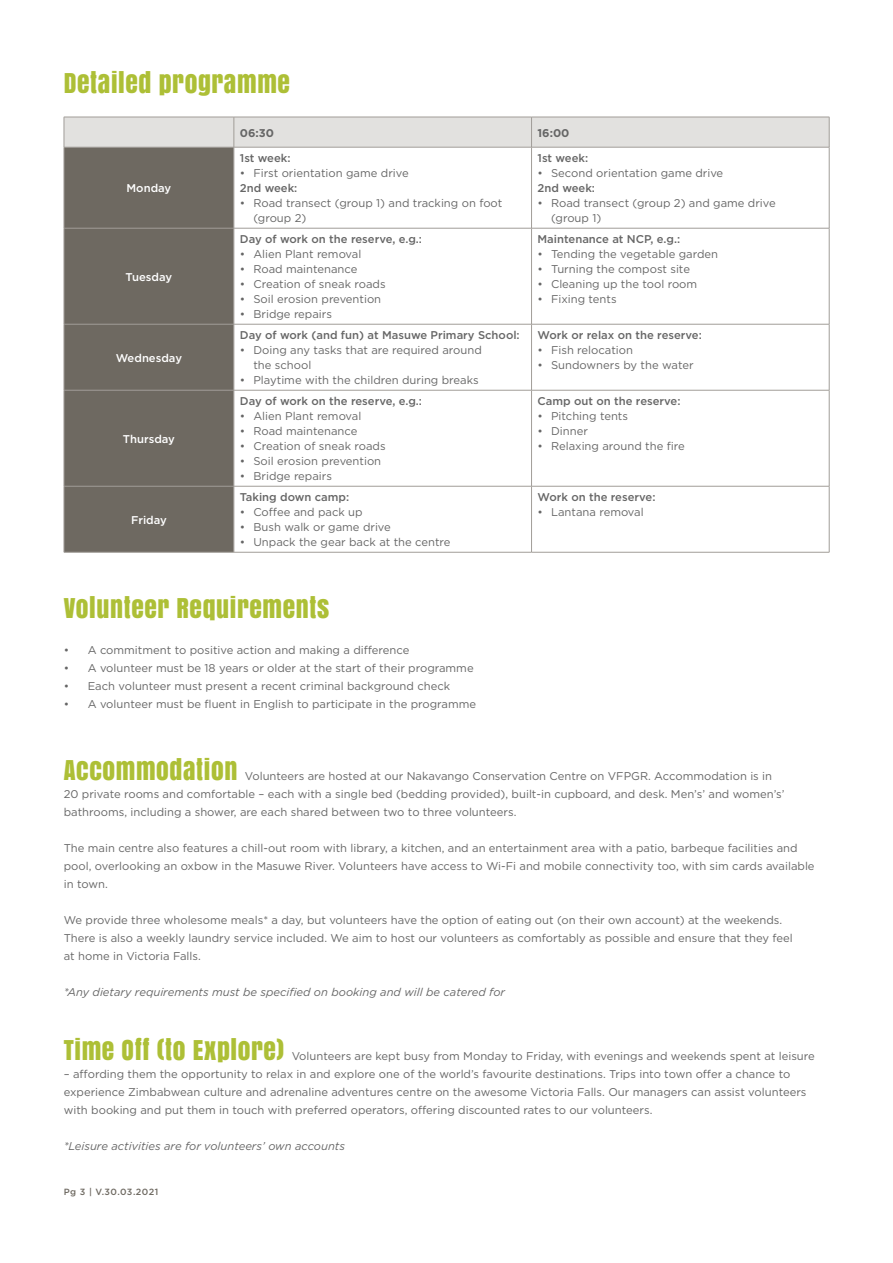
<style>
.page{position:relative;width:893px;height:1263px;background:#fff}
.page>*{position:absolute;margin:0;border:0;box-sizing:border-box;transform-origin:0 0}
.t1{font:25.5px "Anton";letter-spacing:.025em;color:#adbf36}
.t2{font:11.25px/18px "Gotham";color:#666}
.t3{font:500 11.25px "Gotham";color:#666}
.t4{font:italic 11.25px "Gotham";color:#666}
.t5{font:500 11.25px "Gotham";color:#fff}
.t6{font:700 11.25px "Gotham";color:#666}
.t7{font:500 9px "Gotham";letter-spacing:.05em;color:#6e6961}
</style>
<div class="page">
<div style="left:65px;top:118px;width:764px;height:29px;background:#e2e1df"></div>
<div style="left:65px;top:148px;width:169px;height:404px;background:#6e6961"></div>
<svg style="left:235px;top:148px;width:594px;height:404px"></svg>
<hr style="left:64px;top:117px;width:170px;height:1px;background:#a19d98">
<hr style="left:64px;top:117px;width:1px;height:30px;background:#a19d98">
<hr style="left:234px;top:117px;width:297px;height:1px;background:#a19d98">
<hr style="left:234px;top:117px;width:1px;height:30px;background:#a19d98">
<hr style="left:531px;top:117px;width:298px;height:1px;background:#a19d98">
<hr style="left:531px;top:117px;width:1px;height:30px;background:#a19d98">
<hr style="left:829px;top:117px;width:1px;height:30px;background:#a19d98">
<hr style="left:64px;top:147px;width:170px;height:1px;background:#a19d98">
<hr style="left:64px;top:147px;width:1px;height:81px;background:#a19d98">
<hr style="left:234px;top:147px;width:297px;height:1px;background:#a19d98">
<hr style="left:234px;top:147px;width:1px;height:81px;background:#a19d98">
<hr style="left:531px;top:147px;width:298px;height:1px;background:#a19d98">
<hr style="left:531px;top:147px;width:1px;height:81px;background:#a19d98">
<hr style="left:829px;top:147px;width:1px;height:81px;background:#a19d98">
<hr style="left:64px;top:228px;width:170px;height:1px;background:#a19d98">
<hr style="left:64px;top:228px;width:1px;height:96px;background:#a19d98">
<hr style="left:234px;top:228px;width:297px;height:1px;background:#a19d98">
<hr style="left:234px;top:228px;width:1px;height:96px;background:#a19d98">
<hr style="left:531px;top:228px;width:298px;height:1px;background:#a19d98">
<hr style="left:531px;top:228px;width:1px;height:96px;background:#a19d98">
<hr style="left:829px;top:228px;width:1px;height:96px;background:#a19d98">
<hr style="left:64px;top:324px;width:170px;height:1px;background:#a19d98">
<hr style="left:64px;top:324px;width:1px;height:66px;background:#a19d98">
<hr style="left:234px;top:324px;width:297px;height:1px;background:#a19d98">
<hr style="left:234px;top:324px;width:1px;height:66px;background:#a19d98">
<hr style="left:531px;top:324px;width:298px;height:1px;background:#a19d98">
<hr style="left:531px;top:324px;width:1px;height:66px;background:#a19d98">
<hr style="left:829px;top:324px;width:1px;height:66px;background:#a19d98">
<hr style="left:64px;top:390px;width:170px;height:1px;background:#a19d98">
<hr style="left:64px;top:390px;width:1px;height:96px;background:#a19d98">
<hr style="left:234px;top:390px;width:297px;height:1px;background:#a19d98">
<hr style="left:234px;top:390px;width:1px;height:96px;background:#a19d98">
<hr style="left:531px;top:390px;width:298px;height:1px;background:#a19d98">
<hr style="left:531px;top:390px;width:1px;height:96px;background:#a19d98">
<hr style="left:829px;top:390px;width:1px;height:96px;background:#a19d98">
<hr style="left:64px;top:486px;width:170px;height:1px;background:#a19d98">
<hr style="left:64px;top:486px;width:1px;height:66px;background:#a19d98">
<hr style="left:234px;top:486px;width:297px;height:1px;background:#a19d98">
<hr style="left:234px;top:486px;width:1px;height:66px;background:#a19d98">
<hr style="left:531px;top:486px;width:298px;height:1px;background:#a19d98">
<hr style="left:531px;top:486px;width:1px;height:66px;background:#a19d98">
<hr style="left:829px;top:486px;width:1px;height:66px;background:#a19d98">
<hr style="left:64px;top:552px;width:170px;height:1px;background:#a19d98">
<hr style="left:234px;top:552px;width:297px;height:1px;background:#a19d98">
<hr style="left:531px;top:552px;width:298px;height:1px;background:#a19d98">
<h1 class="t1" style="left:64px;top:63px;width:228px">DETAILED PROGRAMME</h1>
<p class="t6" style="left:240px;top:125px;width:36px">06:30</p>
<p class="t6" style="left:537px;top:125px;width:33px">16:00</p>
<p class="t5" style="left:127px;top:181px;width:46px">Monday</p>
<p class="t5" style="left:126px;top:269px;width:48px">Tuesday</p>
<p class="t5" style="left:116px;top:350px;width:68px">Wednesday</p>
<p class="t5" style="left:123px;top:431px;width:54px">Thursday</p>
<p class="t5" style="left:131px;top:512px;width:37px">Friday</p>
<p class="t3" style="left:240px;top:151px;width:52px">1st week:</p>
<p class="t2" style="left:240px;top:164px;width:170px">• First orientation game drive</p>
<p class="t3" style="left:240px;top:181px;width:59px">2nd week:</p>
<p class="t2" style="left:253px;top:195px;width:251px;line-height:15px;text-indent:-14px">• Road transect (group 1) and tracking on foot (group 2)</p>
<p class="t3" style="left:240px;top:232px;width:184px">Day of work on the reserve, e.g.:</p>
<p class="t2" style="left:240px;top:245px;width:123px">• Alien Plant removal</p>
<p class="t2" style="left:240px;top:260px;width:119px">• Road maintenance</p>
<p class="t2" style="left:240px;top:275px;width:147px">• Creation of sneak roads</p>
<p class="t2" style="left:240px;top:290px;width:143px">• Soil erosion prevention</p>
<p class="t2" style="left:240px;top:305px;width:94px">• Bridge repairs</p>
<p class="t3" style="left:240px;top:328px;width:281px">Day of work (and fun) at Masuwe Primary School:</p>
<p class="t2" style="left:253px;top:342px;width:230px;line-height:15px;text-indent:-14px">• Doing any tasks that are required around the school</p>
<p class="t2" style="left:240px;top:371px;width:240px">• Playtime with the children during breaks</p>
<p class="t3" style="left:240px;top:394px;width:184px">Day of work on the reserve, e.g.:</p>
<p class="t2" style="left:240px;top:407px;width:123px">• Alien Plant removal</p>
<p class="t2" style="left:240px;top:422px;width:119px">• Road maintenance</p>
<p class="t2" style="left:240px;top:437px;width:147px">• Creation of sneak roads</p>
<p class="t2" style="left:240px;top:452px;width:143px">• Soil erosion prevention</p>
<p class="t2" style="left:240px;top:467px;width:94px">• Bridge repairs</p>
<p class="t3" style="left:240px;top:490px;width:111px">Taking down camp:</p>
<p class="t2" style="left:240px;top:503px;width:124px">• Coffee and pack up</p>
<p class="t2" style="left:240px;top:518px;width:152px">• Bush walk or game drive</p>
<p class="t2" style="left:240px;top:533px;width:212px">• Unpack the gear back at the centre</p>
<p class="t3" style="left:538px;top:151px;width:52px">1st week:</p>
<p class="t2" style="left:538px;top:164px;width:187px">• Second orientation game drive</p>
<p class="t3" style="left:538px;top:181px;width:59px">2nd week:</p>
<p class="t2" style="left:551px;top:195px;width:226px;line-height:15px;text-indent:-14px">• Road transect (group 2) and game drive (group 1)</p>
<p class="t3" style="left:538px;top:232px;width:144px">Maintenance at NCP, e.g.:</p>
<p class="t2" style="left:538px;top:245px;width:182px">• Tending the vegetable garden</p>
<p class="t2" style="left:538px;top:260px;width:154px">• Turning the compost site</p>
<p class="t2" style="left:538px;top:275px;width:161px">• Cleaning up the tool room</p>
<p class="t2" style="left:538px;top:290px;width:81px">• Fixing tents</p>
<p class="t3" style="left:538px;top:328px;width:166px">Work or relax on the reserve:</p>
<p class="t2" style="left:538px;top:341px;width:97px">• Fish relocation</p>
<p class="t2" style="left:538px;top:356px;width:158px">• Sundowners by the water</p>
<p class="t3" style="left:538px;top:394px;width:144px">Camp out on the reserve:</p>
<p class="t2" style="left:538px;top:407px;width:92px">• Pitching tents</p>
<p class="t2" style="left:538px;top:422px;width:52px">• Dinner</p>
<p class="t2" style="left:538px;top:437px;width:149px">• Relaxing around the fire</p>
<p class="t3" style="left:538px;top:490px;width:119px">Work on the reserve:</p>
<p class="t2" style="left:538px;top:503px;width:108px">• Lantana removal</p>
<h1 class="t1" style="left:64px;top:588px;width:267px">VOLUNTEER REQUIREMENTS</h1>
<p class="t2" style="left:64px;top:641px;width:347px">• A commitment to positive action and making a difference</p>
<p class="t2" style="left:64px;top:659px;width:411px">• A volunteer must be 18 years or older at the start of their programme</p>
<p class="t2" style="left:64px;top:677px;width:388px">• Each volunteer must present a recent criminal background check</p>
<p class="t2" style="left:64px;top:695px;width:414px">• A volunteer must be fluent in English to participate in the programme</p>
<h1 class="t1" style="left:64px;top:750px;width:175px">ACCOMMODATION</h1>
<p class="t2" style="left:64px;top:767px;width:722px;text-indent:181px">Volunteers are hosted at our Nakavango Conservation Centre on VFPGR. Accommodation is in<br>20 private rooms and comfortable – each with a single bed (bedding provided), built-in cupboard, and desk. Men’s’ and women’s’ bathrooms, including a shower, are each shared between two to three volunteers.</p>
<p class="t2" style="left:64px;top:839px;width:752px">The main centre also features a chill-out room with library, a kitchen, and an entertainment area with a patio, barbeque facilities and pool, overlooking an oxbow in the Masuwe River. Volunteers have access to Wi-Fi and mobile connectivity too, with sim cards available in town.</p>
<p class="t2" style="left:64px;top:911px;width:730px">We provide three wholesome meals* a day, but volunteers have the option of eating out (on their own account) at the weekends.<br>There is also a weekly laundry service included. We aim to host our volunteers as comfortably as possible and ensure that they feel at home in Victoria Falls.</p>
<p class="t4" style="left:64px;top:985px;width:443px">*Any dietary requirements must be specified on booking and will be catered for</p>
<h1 class="t1" style="left:64px;top:1029px;width:222px">TIME OFF (TO EXPLORE)</h1>
<p class="t2" style="left:292px;top:1046px;width:525px">Volunteers are kept busy from Monday to Friday, with evenings and weekends spent at leisure</p>
<p class="t2" style="left:64px;top:1064px;width:744px">– affording them the opportunity to relax in and explore one of the world’s favourite destinations. Trips into town offer a chance to experience Zimbabwean culture and adrenaline adventures centre on the awesome Victoria Falls. Our managers can assist volunteers with booking and put them in touch with preferred operators, offering discounted rates to our volunteers.</p>
<p class="t4" style="left:64px;top:1138px;width:283px">*Leisure activities are for volunteers’ own accounts</p>
<p class="t7" style="left:64px;top:1185px;width:96px">Pg 3 | V.30.03.2021</p>
</div>
